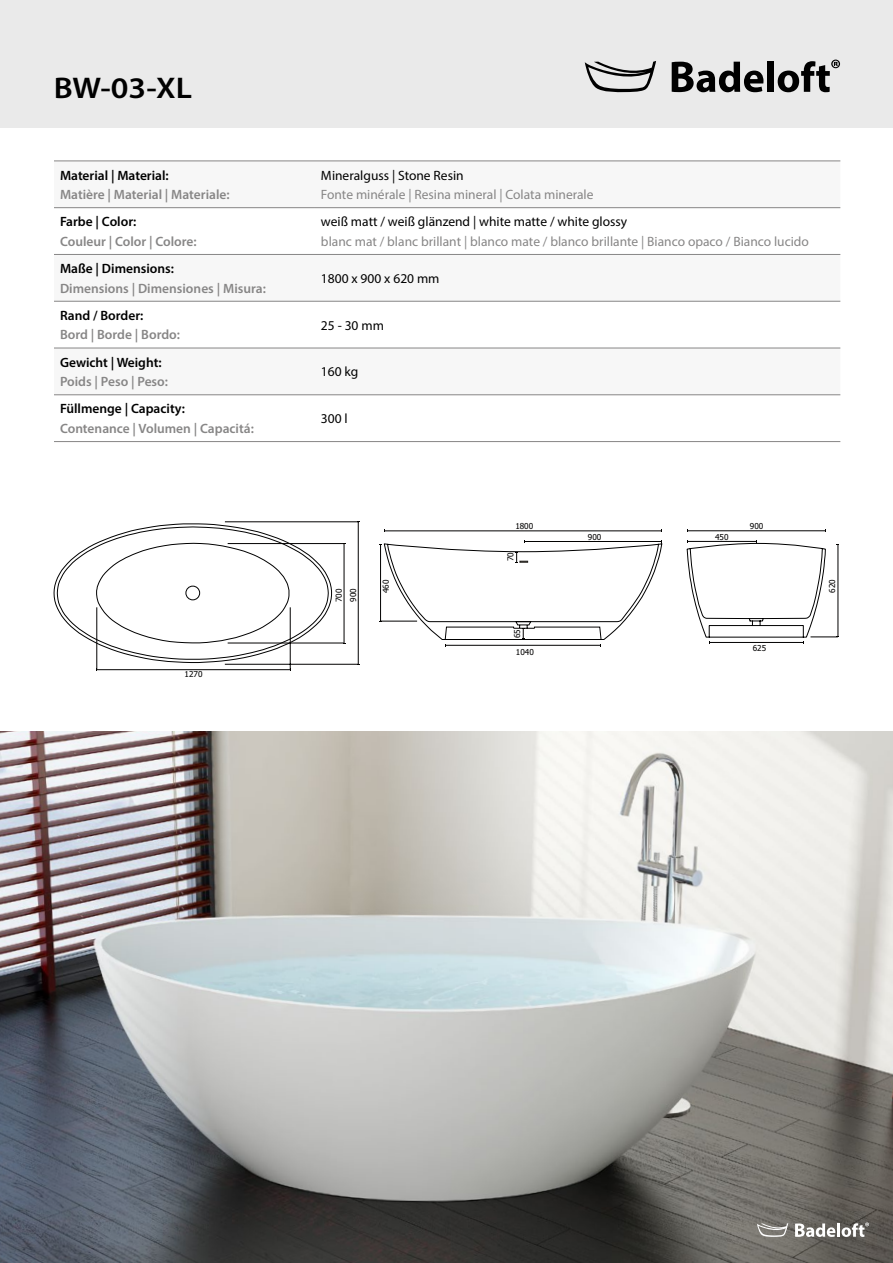
<style>
.page{position:relative;width:893px;height:1263px;background:#fff}
.page>*{position:absolute;margin:0;border:0;box-sizing:border-box;transform-origin:0 0}
.t1{font:600 30px "Myriad Pro";color:#000;scale:1.1 1}
.t2{font:600 13.5px "Myriad Pro";color:#878686}
.t3{font:13.5px "Myriad Pro";color:#878686}
.t4{font:13.5px "Myriad Pro";color:#000}
.t5{font:600 13.5px "Myriad Pro";color:#000}
.t6{font:8.25px "Tahoma";color:#020100}
.t7{font:8.25px "Tahoma";color:#000}
</style>
<div class="page">
<div style="left:0;top:0;width:893px;height:128px;background:#eaeaea"></div>
<svg style="left:672px;top:62px;width:91px;height:30px"></svg>
<div style="left:767px;top:62px;width:7px;height:30px;background:#000"></div>
<svg style="left:778px;top:60px;width:62px;height:32px"></svg>
<svg style="left:585px;top:61px;width:71px;height:31px"></svg>
<svg style="left:54px;top:300px;width:786px;height:48px"></svg>
<hr style="left:54px;top:161px;width:261px;height:1px;background:#878686">
<hr style="left:315px;top:161px;width:525px;height:1px;background:#878686">
<hr style="left:54px;top:207px;width:261px;height:1px;background:#878686">
<hr style="left:315px;top:207px;width:525px;height:1px;background:#878686">
<hr style="left:54px;top:254px;width:261px;height:1px;background:#878686">
<hr style="left:315px;top:254px;width:525px;height:1px;background:#878686">
<hr style="left:54px;top:301px;width:261px;height:1px;background:#878686">
<hr style="left:315px;top:301px;width:525px;height:1px;background:#878686">
<hr style="left:54px;top:348px;width:261px;height:1px;background:#878686">
<hr style="left:315px;top:348px;width:525px;height:1px;background:#878686">
<hr style="left:54px;top:394px;width:261px;height:1px;background:#878686">
<hr style="left:315px;top:394px;width:525px;height:1px;background:#878686">
<hr style="left:54px;top:441px;width:261px;height:1px;background:#878686">
<hr style="left:315px;top:441px;width:525px;height:1px;background:#878686">
<img style="left:0;top:731px;width:893px;height:532px">
<svg style="left:686px;top:529px;width:153px;height:115px"></svg>
<hr style="left:385px;top:531px;width:276px;height:1px;background:#020100">
<svg style="left:379px;top:540px;width:284px;height:107px"></svg>
<hr style="left:225px;top:521px;width:133px;height:1px;background:#020100">
<hr style="left:358px;top:522px;width:1px;height:142px;background:#020100">
<svg style="left:54px;top:523px;width:278px;height:148px"></svg>
<hr style="left:97px;top:607px;width:1px;height:62px;background:#020100">
<hr style="left:228px;top:543px;width:116px;height:1px;background:#020100">
<hr style="left:344px;top:544px;width:1px;height:99px;background:#020100">
<hr style="left:225px;top:664px;width:133px;height:1px;background:#020100">
<hr style="left:228px;top:643px;width:116px;height:1px;background:#020100">
<hr style="left:290px;top:607px;width:1px;height:62px;background:#020100">
<svg style="left:795px;top:1223px;width:40px;height:14px"></svg>
<hr style="left:837px;top:1223px;width:3px;height:14px;background:#fff">
<svg style="left:842px;top:1222px;width:27px;height:15px"></svg>
<svg style="left:757px;top:1223px;width:31px;height:14px"></svg>
<h1 class="t1" style="left:54px;top:68px;width:127px">BW-03-XL</h1>
<p class="t5" style="left:60px;top:166px;width:110px">Material | Material:</p>
<p class="t2" style="left:60px;top:186px;width:171px">Matière | Material | Materiale:</p>
<p class="t5" style="left:60px;top:213px;width:78px">Farbe | Color:</p>
<p class="t2" style="left:60px;top:233px;width:138px">Couleur | Color | Colore:</p>
<p class="t5" style="left:60px;top:260px;width:116px">Maße | Dimensions:</p>
<p class="t2" style="left:60px;top:279px;width:207px">Dimensions | Dimensiones | Misura:</p>
<p class="t5" style="left:60px;top:307px;width:85px">Rand / Border:</p>
<p class="t2" style="left:60px;top:326px;width:121px">Bord | Borde | Bordo:</p>
<p class="t5" style="left:60px;top:354px;width:103px">Gewicht | Weight:</p>
<p class="t2" style="left:60px;top:373px;width:110px">Poids | Peso | Peso:</p>
<p class="t5" style="left:60px;top:400px;width:126px">Füllmenge | Capacity:</p>
<p class="t2" style="left:60px;top:420px;width:195px">Contenance | Volumen | Capacitá:</p>
<p class="t7" style="left:185px;top:668px;width:19px">1270</p>
<p class="t4" style="left:321px;top:167px;width:144px">Mineralguss | Stone Resin</p>
<p class="t3" style="left:321px;top:186px;width:274px">Fonte minérale | Resina mineral | Colata minerale</p>
<p class="t4" style="left:321px;top:213px;width:308px">weiß matt / weiß glänzend | white matte / white glossy</p>
<p class="t3" style="left:321px;top:233px;width:489px">blanc mat / blanc brillant | blanco mate / blanco brillante | Bianco opaco / Bianco lucido</p>
<p class="t4" style="left:321px;top:270px;width:120px">1800 x 900 x 620 mm</p>
<p class="t4" style="left:321px;top:317px;width:64px">25 - 30 mm</p>
<p class="t4" style="left:321px;top:364px;width:39px">160 kg</p>
<p class="t4" style="left:321px;top:410px;width:28px">300 l</p>
<p class="t7" style="left:333px;top:602px;width:15px;rotate:-90deg">700</p>
<p class="t6" style="left:348px;top:601px;width:15px;rotate:-90deg">900</p>
<p class="t7" style="left:380px;top:593px;width:15px;rotate:-90deg">460</p>
<p class="t6" style="left:515px;top:520px;width:19px">1800</p>
<p class="t7" style="left:505px;top:561px;width:10px;rotate:-90deg">70</p>
<p class="t7" style="left:512px;top:638px;width:10px;rotate:-90deg">65</p>
<p class="t6" style="left:516px;top:647px;width:19px">1040</p>
<p class="t6" style="left:588px;top:531px;width:15px">900</p>
<p class="t6" style="left:715px;top:531px;width:15px">450</p>
<p class="t6" style="left:750px;top:520px;width:15px">900</p>
<p class="t6" style="left:753px;top:642px;width:15px">625</p>
<p class="t6" style="left:827px;top:593px;width:15px;rotate:-90deg">620</p>
</div>
